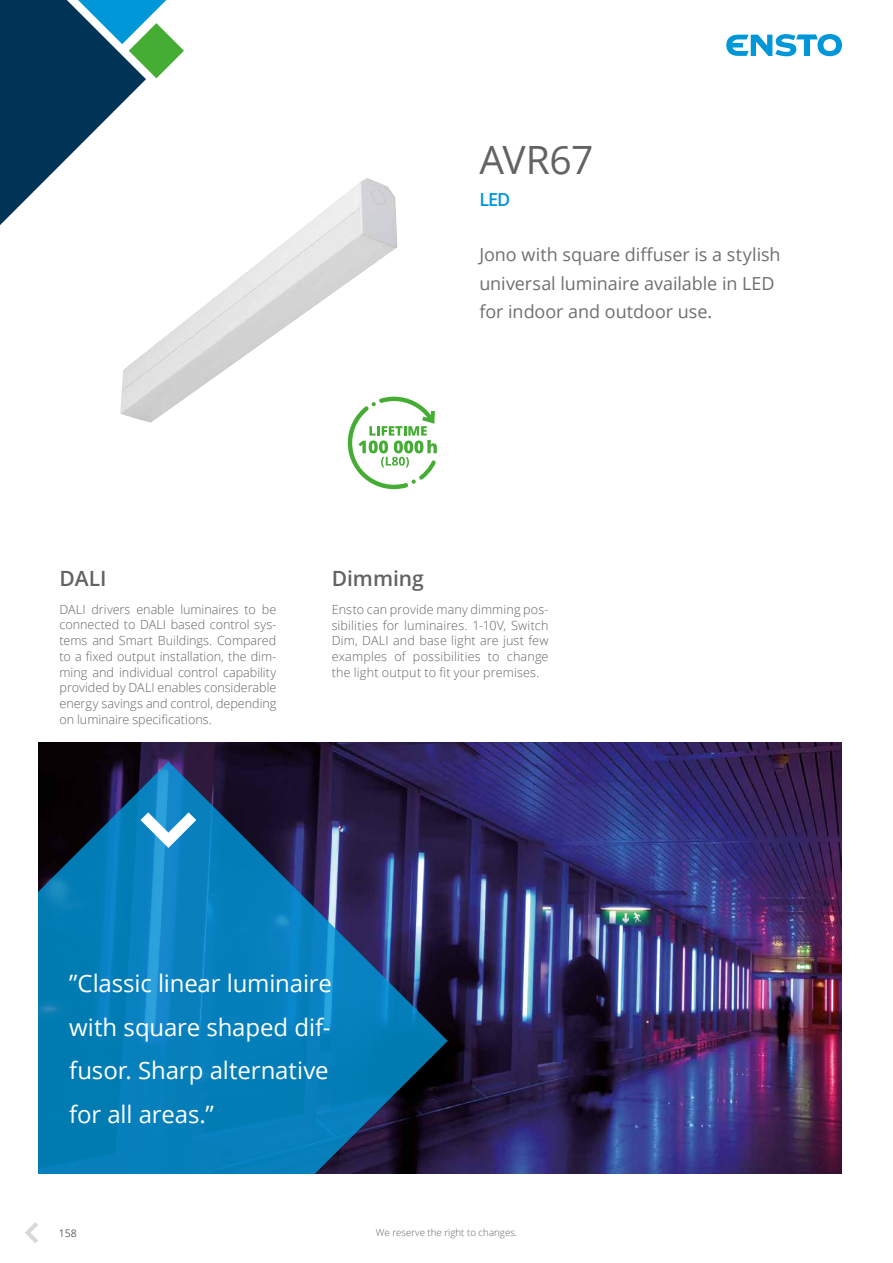
<style>
.page{position:relative;width:893px;height:1263px;background:#fff}
.page>*{position:absolute;margin:0;border:0;box-sizing:border-box;transform-origin:0 0}
.t1{font:39px "Open Sans";letter-spacing:-.015em;color:#646363}
.t2{font:24px/43.5px "Open Sans";letter-spacing:-.005em;color:#fff}
.t3{font:600 21px "Open Sans";color:#646363}
.t4{font:18px/28.5px "Open Sans";letter-spacing:-.005em;color:#706f6f}
.t5{font:600 18px "Open Sans";color:#0097d9}
.t6{font:300 12.6px/15.8px "Open Sans";letter-spacing:.005em;color:#646363;text-align:justify}
.t7{font:10.5px "Open Sans";color:#646363}
.t8{font:300 9.75px "Open Sans";color:#646363}
</style>
<div class="page">
<svg style="left:726px;top:34px;width:116px;height:22px"></svg>
<svg style="left:0;top:0;width:184px;height:225px"></svg>
<svg style="left:25px;top:1222px;width:13px;height:21px"></svg>
<img style="left:315px;top:178px;width:52px;height:40px">
<img style="left:38px;top:742px;width:804px;height:432px">
<svg style="left:38px;top:761px;width:410px;height:413px;background:#136498"></svg>
<svg style="left:140px;top:812px;width:56px;height:36px"></svg>
<svg style="left:348px;top:397px;width:89px;height:92px"></svg>
<h1 class="t1" style="left:479px;top:133px;width:116px">AVR67</h1>
<h3 class="t5" style="left:479px;top:187px;width:33px">LED</h3>
<h3 class="t4" style="left:479px;top:240px;width:303px">Jono with square diffuser is a stylish universal luminaire available in LED for indoor and outdoor use.</h3>
<h3 class="t3" style="left:60px;top:564px;width:49px">DALI</h3>
<p class="t6" style="left:60px;top:601px;width:218px">DALI drivers enable luminaires to be connected to DALI based control sys&shy;tems and Smart Buildings. Compared to a fixed output installation, the dim&shy;ming and individual control capability provided by DALI enables considerable energy savings and control, depending on luminaire specifications.</p>
<h3 class="t3" style="left:332px;top:564px;width:94px">Dimming</h3>
<p class="t6" style="left:332px;top:601px;width:218px">Ensto can provide many dimming pos&shy;sibilities for luminaires. 1-10V, Switch Dim, DALI and base light are just few examples of possibilities to change the light output to fit your premises.</p>
<h2 class="t2" style="left:69px;top:961px;width:264px">”Classic linear luminaire with square shaped dif&shy;fusor. Sharp alternative for all areas.”</h2>
<p class="t7" style="left:59px;top:1226px;width:20px">158</p>
<p class="t8" style="left:376px;top:1226px;width:143px">We reserve the right to changes.</p>
</div>
